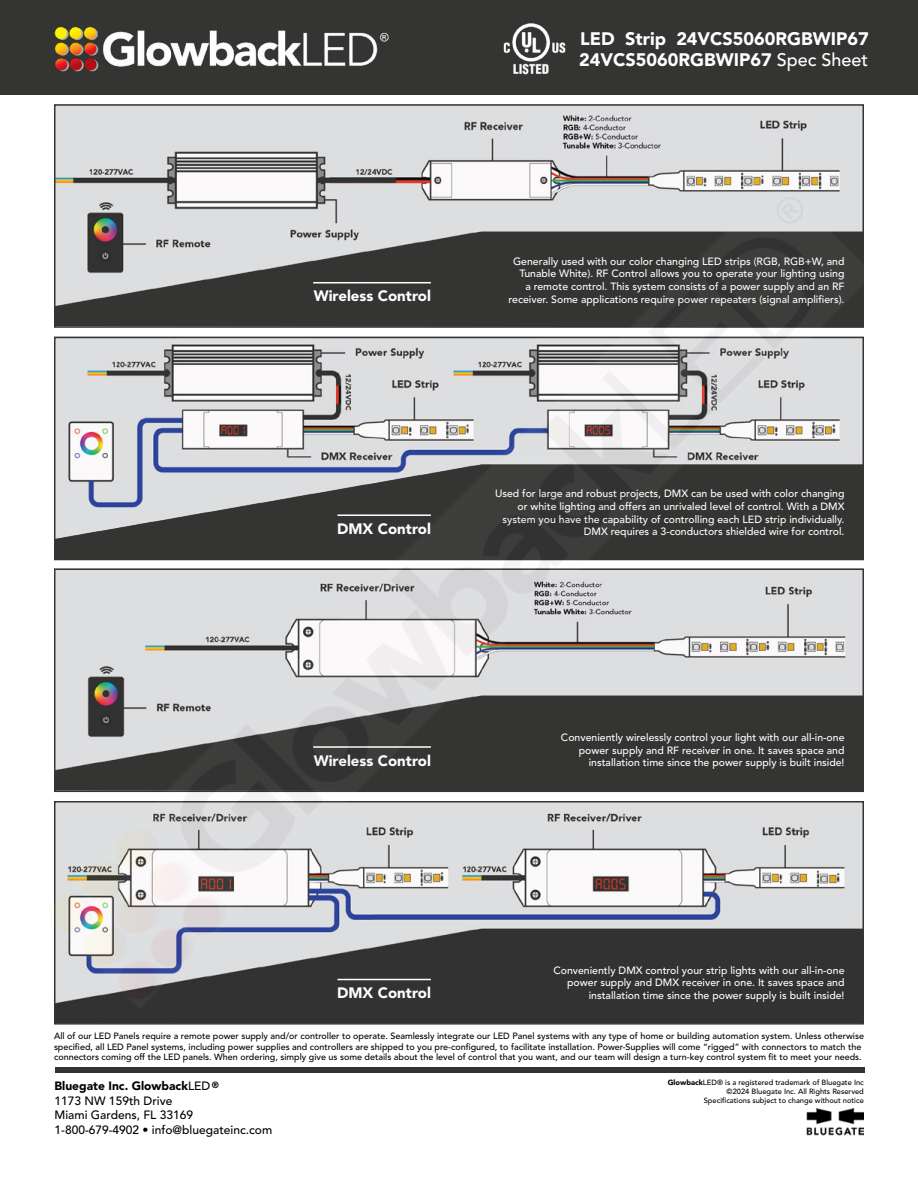
<style>
.page{position:relative;width:918px;height:1188px;background:#fff}
.page>*{position:absolute;margin:0;border:0;box-sizing:border-box;transform-origin:0 0}
.t1{font:900 18px/21px "Avenir LT Std";color:#fff}
.t2{font:900 15px "Avenir LT Std";color:#fff}
.t3{font:500 12px/14.4px "Avenir LT Std";color:#000}
.t4{font:500 10.5px/12.6px "Avenir LT Std";color:#fff;text-align:right}
.t5{font:500 9px/10.8px "Avenir LT Std";color:#000}
.t6{font:900 8.85px "Avenir LT Std";color:#000}
.t7{font:500 7.5px/9px "Avenir LT Std";color:#000;text-align:right}
.t8{font:7.5px/9px "Avenir LT Std";color:#000;text-align:right}
.s1{font-weight:500}
.s2{font-weight:900}
</style>
<div class="page">
<div style="left:0;top:0;width:918px;height:94px;background:#343433"></div>
<img style="left:54px;top:27px;width:335px;height:45px">
<div style="left:55px;top:1067px;width:810px;height:6px;background:#343433"></div>
<img style="left:57px;top:107px;width:804px;height:72px">
<div style="left:57px;top:1009px;width:804px;height:13px;background:#323232"></div>
<img style="left:503px;top:23px;width:63px;height:51px">
<img style="left:807px;top:1108px;width:57px;height:28px">
<img style="left:51px;top:179px;width:813px;height:830px">
<h1 class="t1" style="left:579px;top:28px;width:291px">LED Strip 24VCS5060RGBWIP67<br>24VCS5060RGBWIP67 <span class="s1">Spec Sheet</span></h1>
<h2 class="t2" style="left:314px;top:287px;width:119px">Wireless Control</h2>
<p class="t4" style="left:508px;top:255px;width:338px">Generally used with our color changing LED strips (RGB, RGB+W, and Tunable White). RF Control allows you to operate your lighting using<br>a remote control. This system consists of a power supply and an RF receiver. Some applications require power repeaters (signal amplifiers).</p>
<h2 class="t2" style="left:337px;top:520px;width:95px">DMX Control</h2>
<p class="t4" style="left:495px;top:488px;width:351px">Used for large and robust projects, DMX can be used with color changing or white lighting and offers an unrivaled level of control. With a DMX system you have the capability of controlling each LED strip individually.<br>DMX requires a 3-conductors shielded wire for control.</p>
<h2 class="t2" style="left:314px;top:751px;width:119px">Wireless Control</h2>
<p class="t4" style="left:561px;top:732px;width:285px">Conveniently wirelessly control your light with our all-in-one power supply and RF receiver in one. It saves space and installation time since the power supply is built inside!</p>
<h2 class="t2" style="left:337px;top:984px;width:95px">DMX Control</h2>
<p class="t4" style="left:553px;top:964px;width:293px">Conveniently DMX control your strip lights with our all-in-one power supply and DMX receiver in one. It saves space and installation time since the power supply is built inside!</p>
<p class="t5" style="left:54px;top:1030px;width:812px">All of our LED Panels require a remote power supply and/or controller to operate. Seamlessly integrate our LED Panel systems with any type of home or building automation system. Unless otherwise specified, all LED Panel systems, including power supplies and controllers are shipped to you pre-configured, to facilitate installation. Power-Supplies will come “rigged” with connectors to match the connectors coming off the LED panels. When ordering, simply give us some details about the level of control that you want, and our team will design a turn-key control system fit to meet your needs.</p>
<p class="t3" style="left:55px;top:1079px;width:219px"><span class="s2">Bluegate Inc. Glowback</span>LED<br>1173 NW 159th Drive<br>Miami Gardens, FL 33169<br>1-800-679-4902 • info@bluegateinc.com</p>
<p class="t6" style="left:212px;top:1080px;width:9px">®</p>
<p class="t7" style="left:668px;top:1078px;width:198px"><span class="s2">Glowback</span>LED is a registered trademark of Bluegate Inc<br>2 Bluegate Inc. All Rights Reserved<br>Specifications subject to change without notice</p>
<p class="t7" style="left:717px;top:1078px;width:7px">®</p>
<p class="t8" style="left:671px;top:1078px;width:194px"><span class="s2">Glowback</span>LED® is a registered trademark of Bluegate Inc ©2021 Bluegate Inc. All Rights Reserved<br>Specifications subject to change without notice</p>
<p class="t7" style="left:727px;top:1087px;width:24px">©2024</p>
</div>
